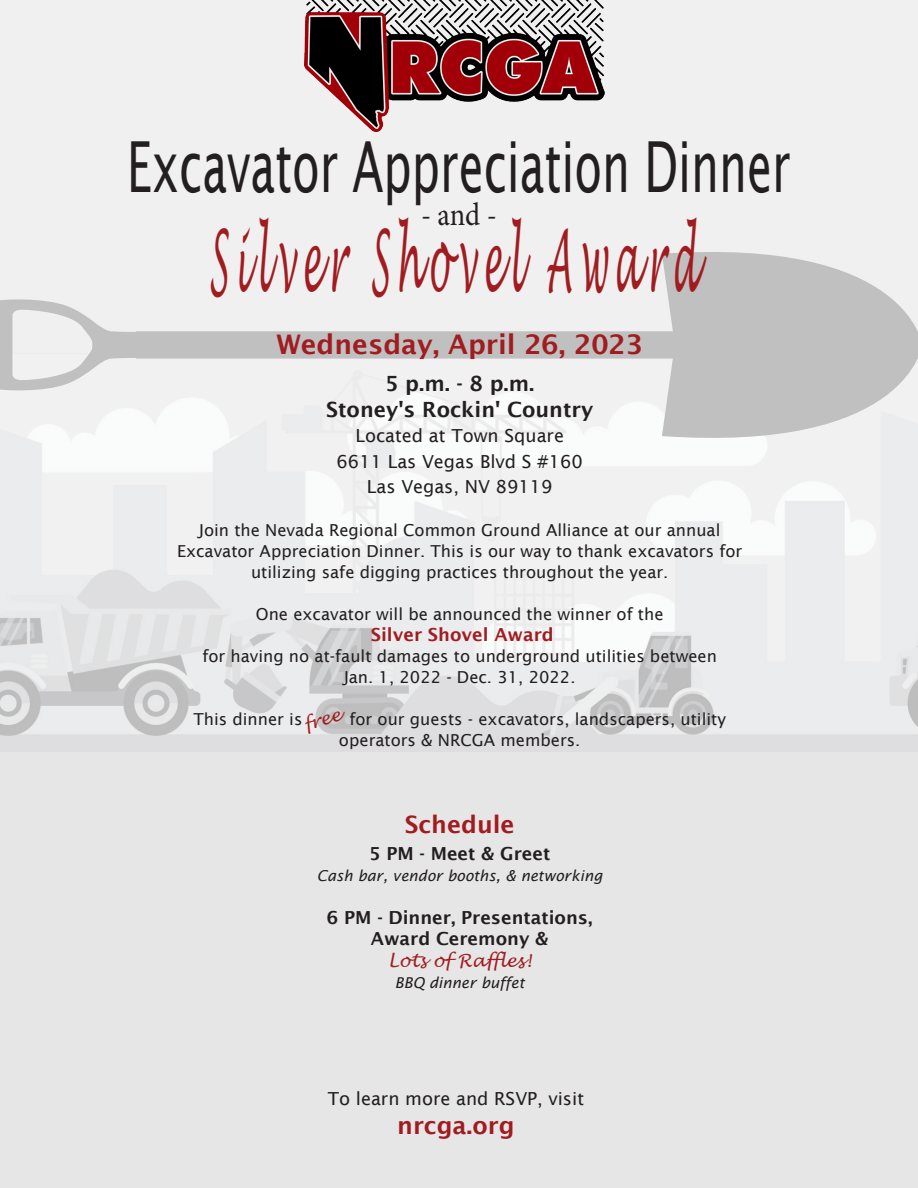
<style>
.page{position:relative;width:918px;height:1188px;background:#fff}
.page>*{position:absolute;margin:0;border:0;box-sizing:border-box;transform-origin:0 0}
.t1{font:italic 87px "Lucida Handwriting";letter-spacing:.19em;color:#a01c20;scale:.39 1}
.t2{font:70.5px "Lucida Sans";color:#231f20;scale:.64 1}
.t3{font:32.25px "Minion Pro";color:#231f20;scale:.88 1}
.t4{font:600 27px "Lucida Sans";color:#a01c20}
.t5{font:600 24px "Lucida Sans";color:#a01c20}
.t6{font:600 21px "Lucida Sans";color:#231f20}
.t7{font:18px "Lucida Sans";color:#231f20}
.t8{font:600 18px "Lucida Sans";color:#231f20}
.t9{font:italic 18px "Lucida Handwriting";color:#a01c20}
.t10{font:600 18px "Lucida Sans";color:#a01c20}
.t11{font:16.5px/21px "Lucida Sans";color:#231f20;text-align:center}
.t12{font:italic 15px "Lucida Sans";color:#231f20}
</style>
<div class="page">
<div style="left:0;top:752px;width:918px;height:436px;background:#e6e6e6"></div>
<div style="left:0;top:0;width:918px;height:354px;background:#f0f0f0"></div>
<img style="left:0;top:453px;width:918px;height:299px">
<svg style="left:0;top:252px;width:918px;height:201px"></svg>
<img style="left:305px;top:0;width:300px;height:132px">
<p class="t2" style="left:127px;top:127px;width:1038px">Excavator Appreciation Dinner</p>
<p class="t3" style="left:421px;top:193px;width:88px">- and -</p>
<p class="t1" style="left:209px;top:208px;width:1256px">Silver Shovel Award</p>
<p class="t4" style="left:276px;top:329px;width:368px">Wednesday, April 26, 2023</p>
<p class="t6" style="left:385px;top:372px;width:151px">5 p.m. - 8 p.m.</p>
<p class="t6" style="left:326px;top:397px;width:269px">Stoney's Rockin' Country</p>
<p class="t7" style="left:355px;top:426px;width:210px">Located at Town Square</p>
<p class="t7" style="left:337px;top:451px;width:248px">6611 Las Vegas Blvd S #160</p>
<p class="t7" style="left:367px;top:477px;width:187px">Las Vegas, NV 89119</p>
<p class="t11" style="left:177px;top:520px;width:567px">Join the Nevada Regional Common Ground Alliance at our annual<br>Excavator Appreciation Dinner. This is our way to thank excavators for utilizing safe digging practices throughout the year.</p>
<p class="t11" style="left:256px;top:604px;width:409px">One excavator will be announced the winner of the</p>
<p class="t10" style="left:371px;top:624px;width:185px">Silver Shovel Award</p>
<p class="t11" style="left:202px;top:646px;width:516px">for having no at-fault damages to underground utilities between</p>
<p class="t11" style="left:344px;top:667px;width:233px">Jan. 1, 2022 - Dec. 31, 2022.</p>
<p class="t11" style="left:193px;top:709px;width:111px">This dinner is</p>
<p class="t11" style="left:339px;top:709px;width:389px;text-align:left;text-indent:10px">for our guests - excavators, landscapers, utility operators &amp; NRCGA members.</p>
<p class="t9" style="left:302px;top:714px;width:39px;rotate:-16deg">free</p>
<p class="t5" style="left:405px;top:810px;width:111px">Schedule</p>
<p class="t8" style="left:369px;top:843px;width:183px">5 PM - Meet &amp; Greet</p>
<p class="t12" style="left:317px;top:867px;width:287px">Cash bar, vendor booths, &amp; networking</p>
<p class="t8" style="left:327px;top:907px;width:267px">6 PM - Dinner, Presentations,</p>
<p class="t8" style="left:371px;top:929px;width:179px">Award Ceremony &amp;</p>
<p class="t9" style="left:388px;top:950px;width:145px">Lots of Raffles!</p>
<p class="t12" style="left:395px;top:974px;width:131px">BBQ dinner buffet</p>
<p class="t7" style="left:328px;top:1089px;width:258px">To learn more and RSVP, visit</p>
<p class="t5" style="left:397px;top:1112px;width:119px">nrcga.org</p>
</div>
